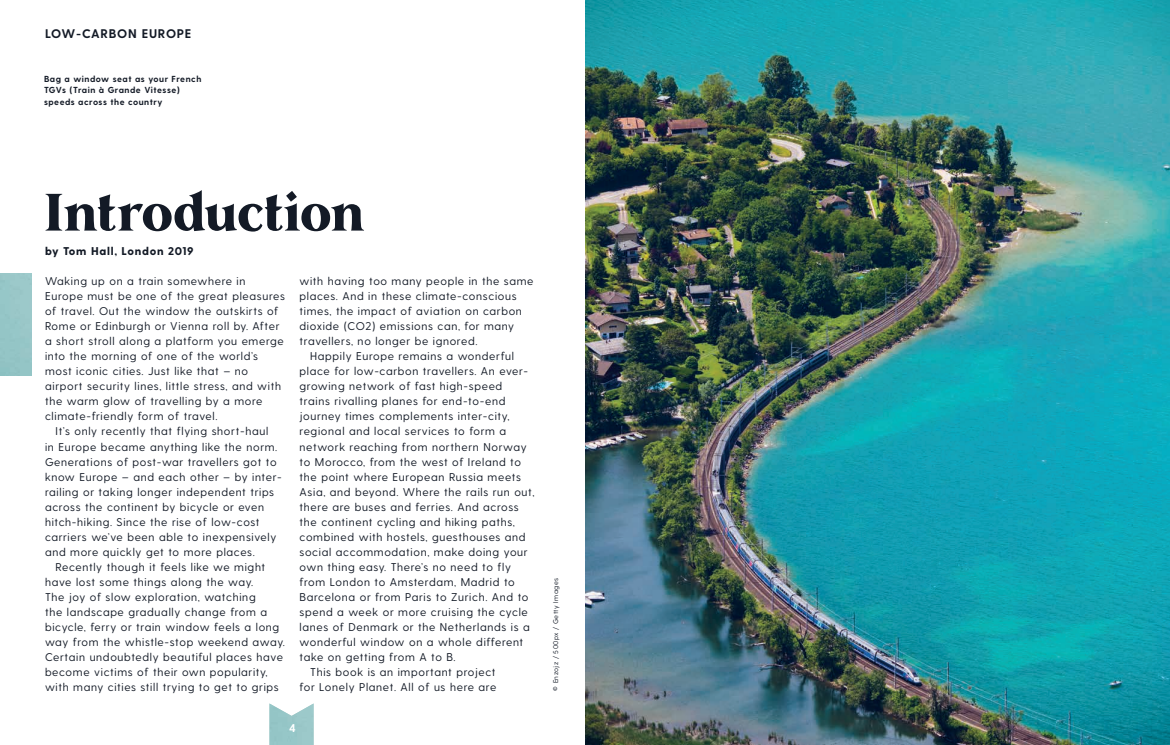
<style>
.page{position:relative;width:1170px;height:745px;background:#fff}
.page>*{position:absolute;margin:0;border:0;box-sizing:border-box;transform-origin:0 0}
._1__Headline{font:700 52.38px "The Telegraph";letter-spacing:.01em;color:#131a26}
.t1{font:700 12.5px "Greycliff CF";letter-spacing:.06em;color:#131a26}
._4__Body_copy{font:11.25px/15px "Greycliff CF";letter-spacing:.06em;color:#131a26}
._2__Strapline{font:800 11.25px "Greycliff CF";letter-spacing:.06em;color:#131a26}
.t2{font:700 11.25px "Greycliff CF";color:#fff}
._5__Caption{font:700 8.75px/11.2px "Greycliff CF";letter-spacing:.06em;color:#131a26}
._7__Body_copy__2{font:6.88px "Greycliff CF";letter-spacing:.06em;color:#131a26}
</style>
<div class="page">
<img style="left:269px;top:703px;width:44px;height:41px">
<img style="left:585px;top:0;width:584px;height:744px">
<p class="t1" style="left:45px;top:26px;width:148px">LOW-CARBON EUROPE</p>
<p class="_5__Caption" style="left:44px;top:73px;width:159px">Bag a window seat as your French<br>TGVs (Train à Grande Vitesse) speeds across the country</p>
<p class="_1__Headline" style="left:45px;top:178px;width:321px">Introduction</p>
<p class="_2__Strapline" style="left:45px;top:244px;width:150px">by Tom Hall, London 2019</p>
<p class="_4__Body_copy" style="left:299px;top:273px;width:235px">with having too many people in the same places. And in these climate-conscious times, the impact of aviation on carbon dioxide (CO2) emissions can, for many travellers, no longer be ignored.</p>
<p class="_4__Body_copy" style="left:299px;top:348px;width:236px;text-indent:11px">Happily Europe remains a wonderful place for low-carbon travellers. An ever&shy;growing network of fast high-speed trains rivalling planes for end-to-end journey times complements inter-city, regional and local services to form a network reaching from northern Norway to Morocco, from the west of Ireland to the point where European Russia meets Asia, and beyond. Where the rails run out, there are buses and ferries. And across the continent cycling and hiking paths, combined with hostels, guesthouses and social accommodation, make doing your own thing easy. There’s no need to fly from London to Amsterdam, Madrid to Barcelona or from Paris to Zurich. And to spend a week or more cruising the cycle lanes of Denmark or the Netherlands is a wonderful window on a whole different take on getting from A to B.</p>
<p class="_4__Body_copy" style="left:299px;top:663px;width:198px;text-align:right">This book is an important project for Lonely Planet. All of us here are</p>
<p class="_4__Body_copy" style="left:45px;top:273px;width:241px">Waking up on a train somewhere in Europe must be one of the great pleasures of travel. Out the window the outskirts of Rome or Edinburgh or Vienna roll by. After a short stroll along a platform you emerge into the morning of one of the world’s most iconic cities. Just like that – no airport security lines, little stress, and with the warm glow of travelling by a more climate-friendly form of travel.</p>
<p class="_4__Body_copy" style="left:45px;top:423px;width:238px;text-indent:11px">It’s only recently that flying short-haul<br>in Europe became anything like the norm.<br>Generations of post-war travellers got to know Europe – and each other – by inter&shy;railing or taking longer independent trips across the continent by bicycle or even hitch-hiking. Since the rise of low-cost carriers we’ve been able to inexpensively and more quickly get to more places.</p>
<p class="_4__Body_copy" style="left:45px;top:558px;width:241px;text-indent:11px">Recently though it feels like we might have lost some things along the way.<br>The joy of slow exploration, watching<br>the landscape gradually change from a bicycle, ferry or train window feels a long way from the whistle-stop weekend away.<br>Certain undoubtedly beautiful places have become victims of their own popularity, with many cities still trying to get to grips</p>
<p class="t2" style="left:289px;top:720px;width:8px">4</p>
<p class="_7__Body_copy__2" style="left:551px;top:690px;width:114px;rotate:-90deg">© Enzojz / 500px / Getty Images</p>
</div>
